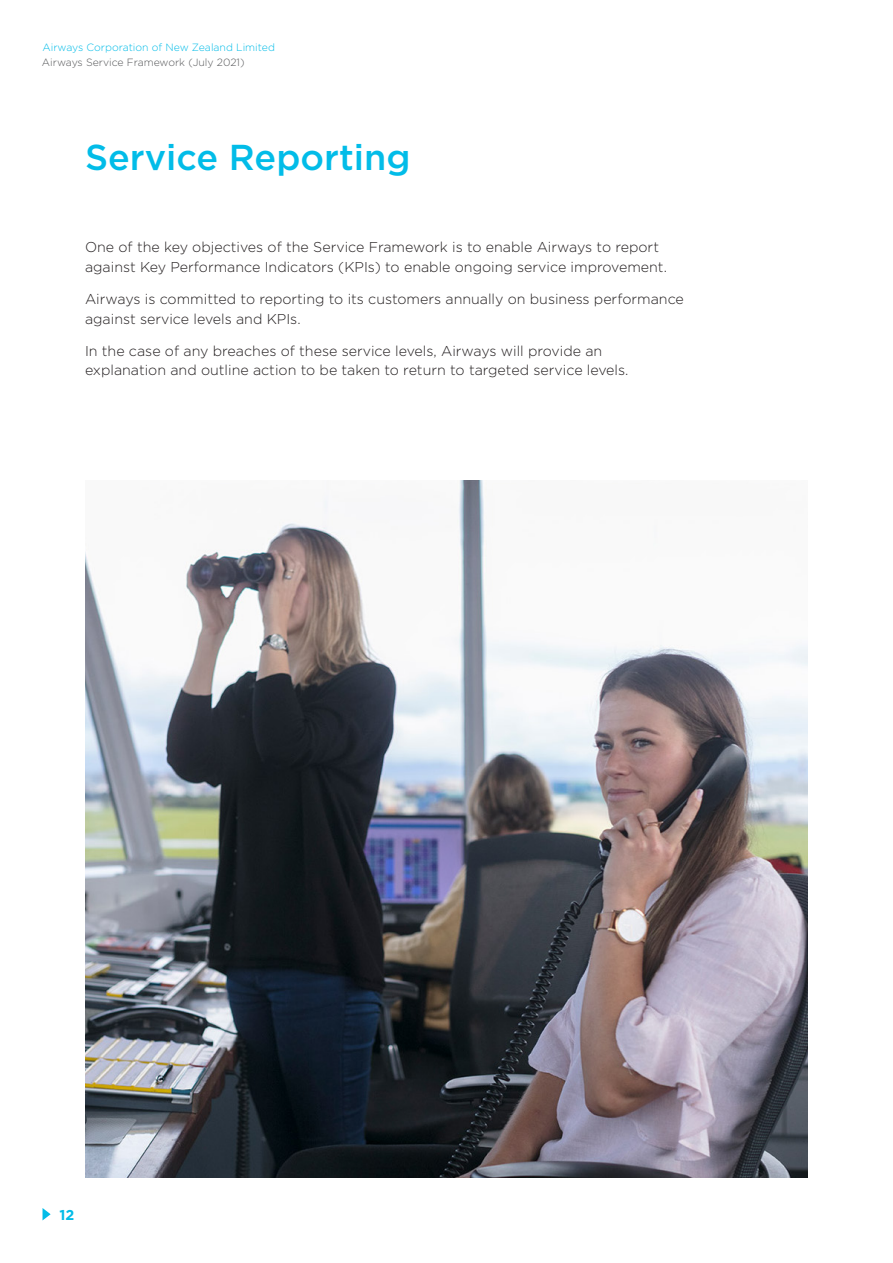
<style>
.page{position:relative;width:893px;height:1263px;background:#fff}
.page>*{position:absolute;margin:0;border:0;box-sizing:border-box;transform-origin:0 0}
.Section_Header{font:500 36px "Gotham";color:#02bce8}
.Body_9_5pt{font:300 14.25px/19.5px "Gotham";color:#231f20}
.t1{font:700 14.25px "Gotham";color:#02bce8}
.t2{font:300 10.5px "Gotham";color:#02bce8}
.t3{font:300 10.5px "Gotham";color:#57585a}
</style>
<div class="page">
<img style="left:85px;top:480px;width:723px;height:698px">
<svg style="left:43px;top:1208px;width:8px;height:12px"></svg>
<p class="t2" style="left:43px;top:40px;width:234px">Airways Corporation of New Zealand Limited</p>
<p class="t3" style="left:42px;top:56px;width:204px">Airways Service Framework (July 2021)</p>
<p class="Section_Header" style="left:85px;top:134px;width:327px">Service Reporting</p>
<p class="Body_9_5pt" style="left:85px;top:237px;width:583px">One of the key objectives of the Service Framework is to enable Airways to report against Key Performance Indicators (KPIs) to enable ongoing service improvement.</p>
<p class="Body_9_5pt" style="left:85px;top:289px;width:600px">Airways is committed to reporting to its customers annually on business performance against service levels and KPIs.</p>
<p class="Body_9_5pt" style="left:85px;top:341px;width:545px">In the case of any breaches of these service levels, Airways will provide an explanation and outline action to be taken to return to targeted service levels.</p>
<p class="t1" style="left:60px;top:1205px;width:16px">12</p>
</div>
